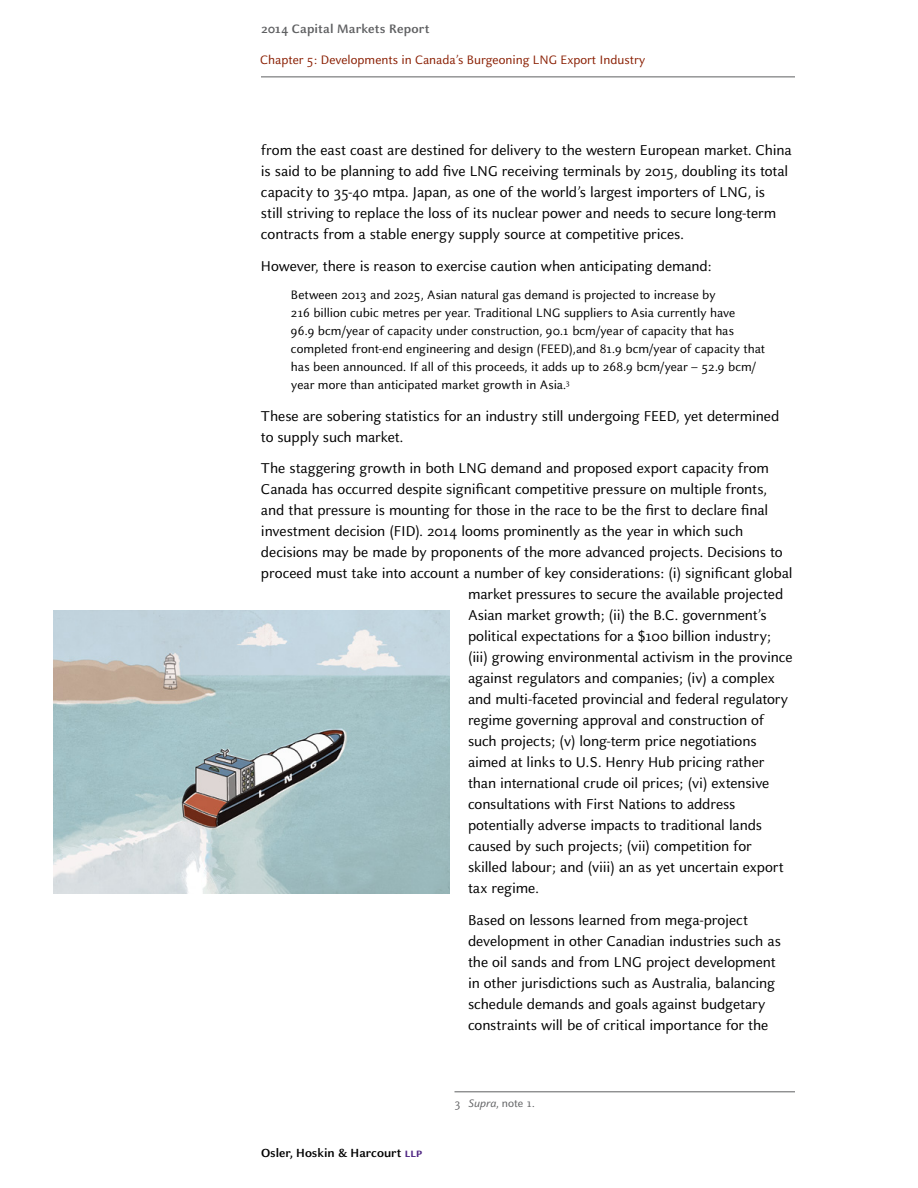
<style>
.page{position:relative;width:918px;height:1188px;background:#fff}
.page>*{position:absolute;margin:0;border:0;box-sizing:border-box;transform-origin:0 0}
.t1{font:15.75px/21px "Celeste Sans OT";letter-spacing:-.005em;color:#000}
.t2{font:13.5px/18px "Celeste Sans OT";color:#000}
.t3{font:13.5px "Celeste Sans OT";color:#8a1f03}
.t4{font:700 13.5px "Celeste Sans OT";letter-spacing:.01em;color:#5f6062}
.t5{font:700 13.05px "Celeste Sans";color:#000}
.t6{font:12px "Celeste Sans";color:#5f6062}
.s1{font-family:"Celeste Sans SC";color:#4f2683}
.s2{font-style:italic}
</style>
<div class="page">
<hr style="left:261px;top:76px;width:534px;height:1px;background:#5f6062">
<img style="left:53px;top:610px;width:397px;height:283px">
<hr style="left:454px;top:1092px;width:341px;height:1px;background:#5f6062">
<p class="t4" style="left:261px;top:21px;width:170px">2014 Capital Markets Report</p>
<p class="t3" style="left:260px;top:52px;width:387px">Chapter 5: Developments in Canada’s Burgeoning LNG Export Industry</p>
<p class="t1" style="left:261px;top:140px;width:532px">from the east coast are destined for delivery to the western European market. China is said to be planning to add five LNG receiving terminals by 2015, doubling its total capacity to 35-40 mtpa. Japan, as one of the world’s largest importers of LNG, is<br>still striving to replace the loss of its nuclear power and needs to secure long-term contracts from a stable energy supply source at competitive prices.</p>
<p class="t1" style="left:261px;top:256px;width:452px">However, there is reason to exercise caution when anticipating demand:</p>
<p class="t2" style="left:291px;top:286px;width:475px">Between 2013 and 2025, Asian natural gas demand is projected to increase by<br>216 billion cubic metres per year. Traditional LNG suppliers to Asia currently have<br>96.9 bcm/year of capacity under construction, 90.1 bcm/year of capacity that has completed front-end engineering and design (FEED),and 81.9 bcm/year of capacity that has been announced. If all of this proceeds, it adds up to 268.9 bcm/year – 52.9 bcm/ year more than anticipated market growth in Asia.<sup>3</sup></p>
<p class="t1" style="left:261px;top:406px;width:520px">These are sobering statistics for an industry still undergoing FEED, yet determined to supply such market.</p>
<p class="t1" style="left:261px;top:458px;width:510px">The staggering growth in both LNG demand and proposed export capacity from</p>
<p class="t1" style="left:261px;top:479px;width:508px">Canada has occurred despite significant competitive pressure on multiple fronts,</p>
<p class="t1" style="left:261px;top:500px;width:509px">and that pressure is mounting for those in the race to be the first to declare final</p>
<p class="t1" style="left:261px;top:521px;width:484px">investment decision (FID). 2014 looms prominently as the year in which such</p>
<p class="t1" style="left:261px;top:542px;width:523px">decisions may be made by proponents of the more advanced projects. Decisions to</p>
<p class="t1" style="left:261px;top:563px;width:533px">proceed must take into account a number of key considerations: (i) significant global</p>
<p class="t1" style="left:468px;top:584px;width:317px">market pressures to secure the available projected</p>
<p class="t1" style="left:468px;top:605px;width:300px">Asian market growth; (ii) the B.C. government’s</p>
<p class="t1" style="left:468px;top:626px;width:305px">political expectations for a $100 billion industry;</p>
<p class="t1" style="left:468px;top:647px;width:326px">(iii) growing environmental activism in the province</p>
<p class="t1" style="left:468px;top:668px;width:308px">against regulators and companies; (iv) a complex</p>
<p class="t1" style="left:468px;top:689px;width:322px">and multi-faceted provincial and federal regulatory</p>
<p class="t1" style="left:468px;top:710px;width:298px">regime governing approval and construction of</p>
<p class="t1" style="left:468px;top:731px;width:290px">such projects; (v) long-term price negotiations</p>
<p class="t1" style="left:468px;top:752px;width:298px">aimed at links to U.S. Henry Hub pricing rather</p>
<p class="t1" style="left:468px;top:773px;width:303px">than international crude oil prices; (vi) extensive</p>
<p class="t1" style="left:468px;top:794px;width:269px">consultations with First Nations to address</p>
<p class="t1" style="left:468px;top:815px;width:296px">potentially adverse impacts to traditional lands</p>
<p class="t1" style="left:468px;top:836px;width:285px">caused by such projects; (vii) competition for</p>
<p class="t1" style="left:468px;top:857px;width:317px">skilled labour; and (viii) an as yet uncertain export</p>
<p class="t1" style="left:468px;top:878px;width:72px">tax regime.</p>
<p class="t1" style="left:468px;top:910px;width:315px">Based on lessons learned from mega-project development in other Canadian industries such as the oil sands and from LNG project development in other jurisdictions such as Australia, balancing schedule demands and goals against budgetary constraints will be of critical importance for the</p>
<p class="t5" style="left:261px;top:1145px;width:163px">Osler, Hoskin &amp; Harcourt <span class="s1">llp</span></p>
<p class="t6" style="left:454px;top:1096px;width:82px">3 <span class="s2">Supra</span>, note 1.</p>
</div>
